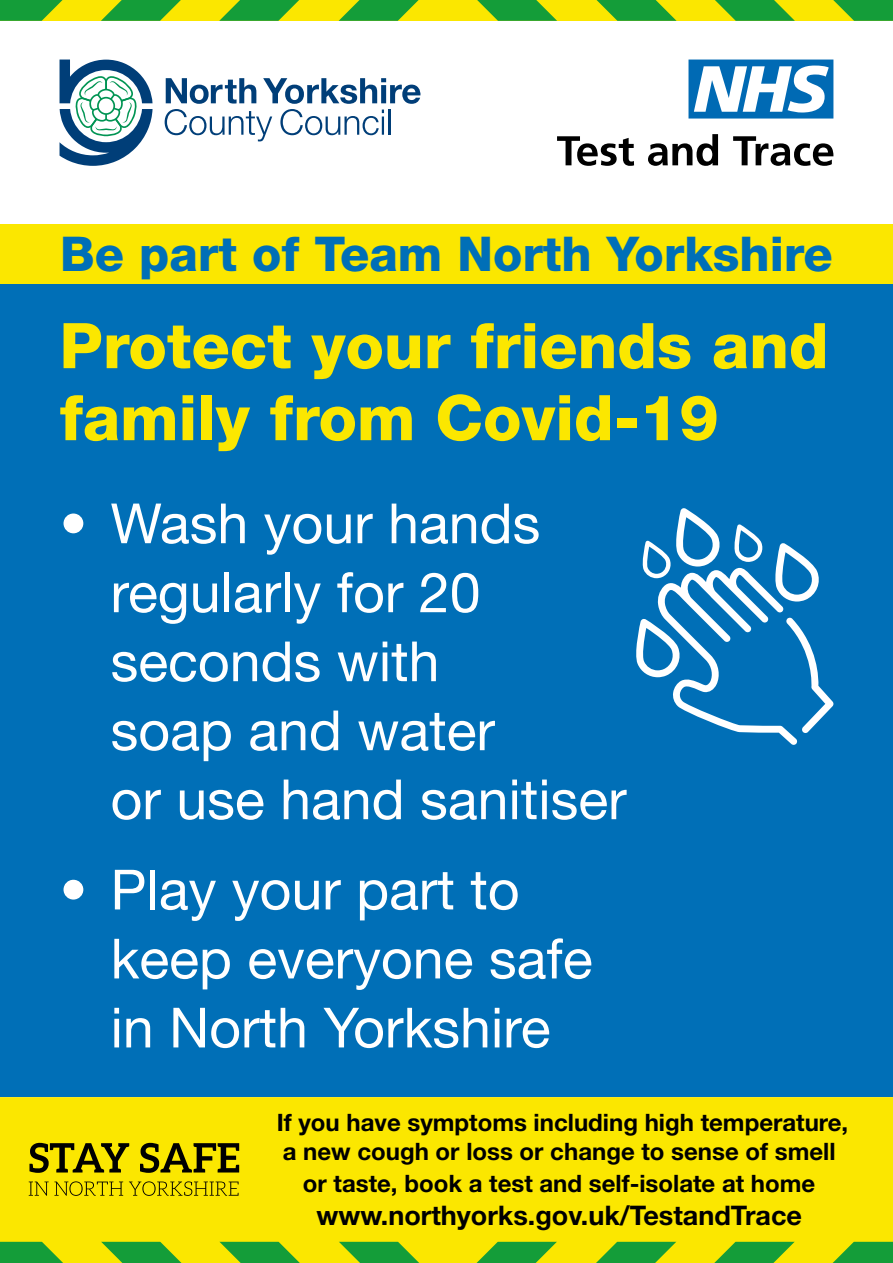
<style>
.page{position:relative;width:893px;height:1263px;background:#fff}
.page>*{position:absolute;margin:0;border:0;box-sizing:border-box;transform-origin:0 0}
.t1{font:800 63px/72px "Helvetica Neue LT Std";color:#fbe700}
.t2{font:55.5px/69px "Helvetica Neue LT Std";color:#fff}
.t3{font:800 48px "Helvetica Neue LT Std";color:#006fb7}
.t4{font:700 27px "Helvetica Neue LT Std";color:#000}
.t5{font:700 24px/28.8px "Helvetica Neue LT Std";color:#000}
</style>
<div class="page">
<div style="left:0;top:284px;width:893px;height:813px;background:#006fb7"></div>
<svg style="left:688px;top:60px;width:145px;height:59px"></svg>
<svg style="left:557px;top:136px;width:77px;height:30px"></svg>
<svg style="left:648px;top:134px;width:70px;height:32px"></svg>
<svg style="left:733px;top:136px;width:100px;height:30px"></svg>
<svg style="left:165px;top:78px;width:255px;height:63px"></svg>
<hr style="left:388px;top:110px;width:3px;height:25px;background:#003e78">
<svg style="left:60px;top:60px;width:93px;height:106px"></svg>
<div style="left:0;top:1241px;width:893px;height:22px;background:#fbe700"></div>
<svg style="left:339px;top:1241px;width:80px;height:22px"></svg>
<svg style="left:219px;top:1241px;width:81px;height:22px"></svg>
<svg style="left:101px;top:1241px;width:81px;height:22px"></svg>
<svg style="left:0;top:1241px;width:63px;height:22px"></svg>
<svg style="left:476px;top:1241px;width:81px;height:22px"></svg>
<svg style="left:596px;top:1241px;width:80px;height:22px"></svg>
<svg style="left:714px;top:1241px;width:81px;height:22px"></svg>
<svg style="left:832px;top:1241px;width:61px;height:22px"></svg>
<div style="left:0;top:1097px;width:893px;height:144px;background:#fbe700"></div>
<svg style="left:29px;top:1143px;width:210px;height:30px;background:#928700"></svg>
<svg style="left:29px;top:1181px;width:210px;height:15px;background:#ccbc00"></svg>
<div style="left:0;top:224px;width:893px;height:60px;background:#fbe700"></div>
<div style="left:0;top:0;width:893px;height:21px;background:#fbe700"></div>
<svg style="left:339px;top:0;width:80px;height:21px"></svg>
<svg style="left:219px;top:0;width:80px;height:21px"></svg>
<svg style="left:101px;top:0;width:80px;height:21px"></svg>
<svg style="left:0;top:0;width:63px;height:21px"></svg>
<svg style="left:477px;top:0;width:80px;height:21px"></svg>
<svg style="left:596px;top:0;width:80px;height:21px"></svg>
<svg style="left:715px;top:0;width:80px;height:21px"></svg>
<svg style="left:833px;top:0;width:60px;height:21px"></svg>
<svg style="left:633px;top:508px;width:201px;height:237px;fill:#006fb7"></svg>
<h3 class="t3" style="left:60px;top:225px;width:774px">Be part of Team North Yorkshire</h3>
<h1 class="t1" style="left:60px;top:310px;width:771px">Protect your friends and family from Covid-19</h1>
<h2 class="t2" style="left:111px;top:488px;width:518px;text-indent:-51px">• Wash your hands regularly for 20 seconds with<br>soap and water<br>or use hand sanitiser</h2>
<h2 class="t2" style="left:111px;top:854px;width:484px;text-indent:-51px">• Play your part to keep everyone safe in North Yorkshire</h2>
<p class="t5" style="left:277px;top:1107px;width:573px">If you have symptoms including high temperature, a new cough or loss or change to sense of smell</p>
<p class="t5" style="left:303px;top:1169px;width:514px">or taste, book a test and self-isolate at home</p>
<p class="t4" style="left:316px;top:1198px;width:487px">www.northyorks.gov.uk/TestandTrace</p>
</div>
